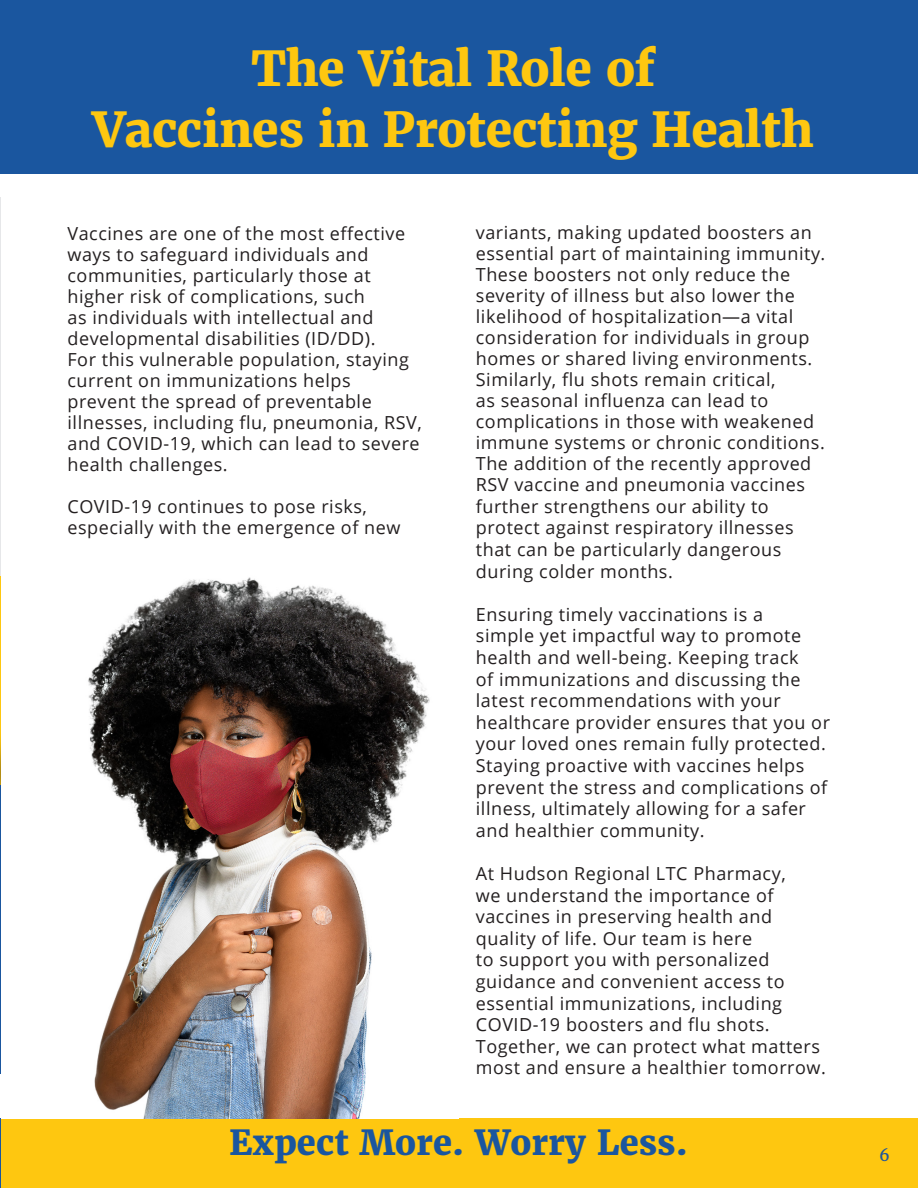
<style>
.page{position:relative;width:918px;height:1188px;background:#fff}
.page>*{position:absolute;margin:0;border:0;box-sizing:border-box;transform-origin:0 0}
.t1{font:800 48px/60.8px "Merriweather";letter-spacing:-.01em;color:#fec710;text-align:center}
.t2{font:800 34.5px "Merriweather";color:#1a569f}
.t3{font:18px/21.6px "Open Sans";letter-spacing:.03em;color:#231f20}
.t4{font:16.5px "Merriweather";color:#1d559e}
</style>
<div class="page">
<div style="left:0;top:0;width:918px;height:173px;background:#1a569f"></div>
<div style="left:0;top:1119px;width:918px;height:69px;background:#fec710"></div>
<hr style="left:0;top:1119px;width:1px;height:69px;background:#1a569f">
<img style="left:88px;top:577px;width:342px;height:542px">
<hr style="left:0;top:198px;width:1px;height:400px;background:#e6e7e9">
<hr style="left:0;top:598px;width:1px;height:476px;background:#1a569f">
<hr style="left:0;top:576px;width:1px;height:209px;background:#231f20;opacity:.42">
<p class="t1" style="left:92px;top:38px;width:723px">The Vital Role of<br>Vaccines in Protecting Health</p>
<p class="t3" style="left:68px;top:223px;width:356px;line-height:21px">Vaccines are one of the most effective ways to safeguard individuals and communities, particularly those at higher risk of complications, such<br>as individuals with intellectual and developmental disabilities (ID/DD).<br>For this vulnerable population, staying current on immunizations helps prevent the spread of preventable illnesses, including flu, pneumonia, RSV, and COVID-19, which can lead to severe health challenges.</p>
<p class="t3" style="left:68px;top:496px;width:334px;line-height:21px">COVID-19 continues to pose risks, especially with the emergence of new</p>
<p class="t3" style="left:476px;top:221px;width:351px;line-height:21.1px">variants, making updated boosters an essential part of maintaining immunity.<br>These boosters not only reduce the severity of illness but also lower the likelihood of hospitalization—a vital consideration for individuals in group homes or shared living environments.<br>Similarly, flu shots remain critical,<br>as seasonal influenza can lead to complications in those with weakened immune systems or chronic conditions.<br>The addition of the recently approved RSV vaccine and pneumonia vaccines further strengthens our ability to protect against respiratory illnesses that can be particularly dangerous during colder months.</p>
<p class="t3" style="left:476px;top:603px;width:356px">Ensuring timely vaccinations is a<br>simple yet impactful way to promote health and well-being. Keeping track<br>of immunizations and discussing the latest recommendations with your healthcare provider ensures that you or your loved ones remain fully protected.<br>Staying proactive with vaccines helps prevent the stress and complications of illness, ultimately allowing for a safer and healthier community.</p>
<p class="t3" style="left:476px;top:862px;width:352px">At Hudson Regional LTC Pharmacy,<br>we understand the importance of vaccines in preserving health and quality of life. Our team is here<br>to support you with personalized guidance and convenient access to essential immunizations, including COVID-19 boosters and flu shots.<br>Together, we can protect what matters most and ensure a healthier tomorrow.</p>
<p class="t2" style="left:229px;top:1120px;width:460px">Expect More. Worry Less.</p>
<p class="t4" style="left:879px;top:1145px;width:12px">6</p>
</div>
